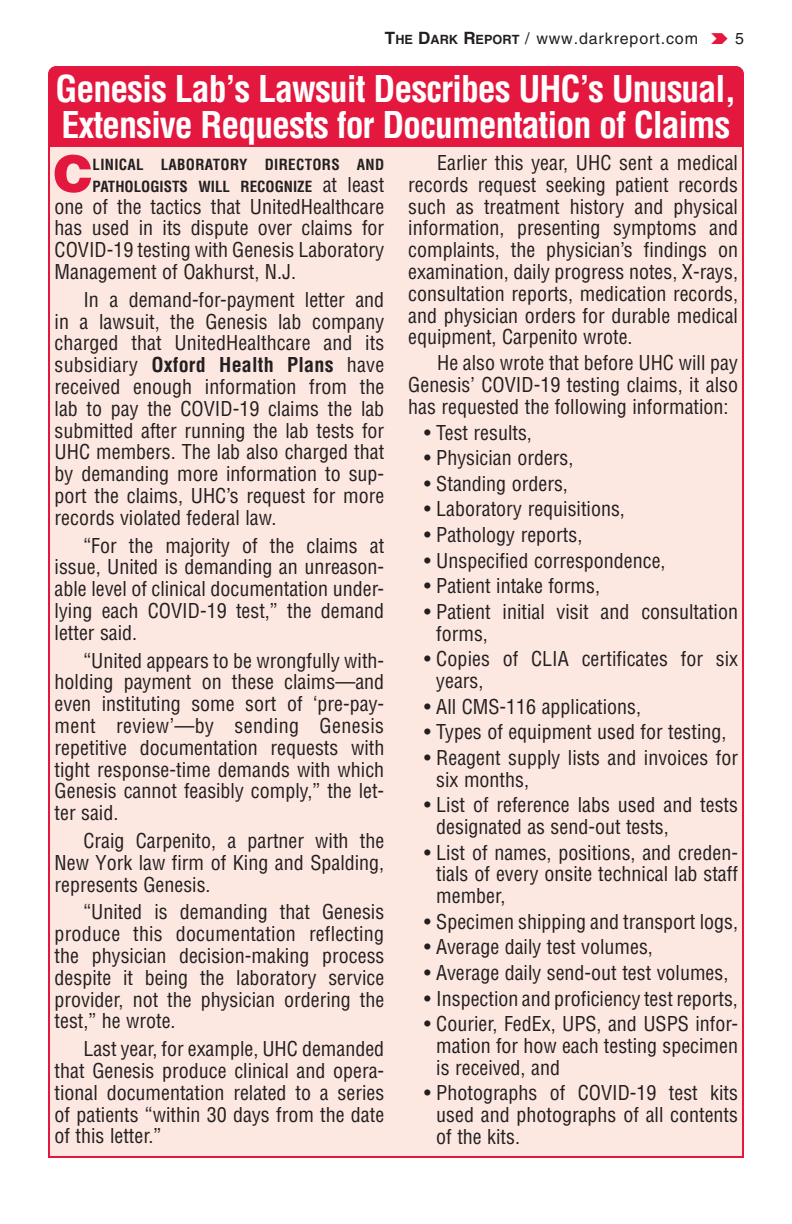
<style>
.page{position:relative;width:792px;height:1224px;background:#fff}
.page>*{position:absolute;margin:0;border:0;box-sizing:border-box;transform-origin:0 0}
.t1{font:900 50.2px "Helvetica LT Std";color:#e4183e}
.t2{font:700 condensed 36px/36px "Helvetica LT Std";letter-spacing:-.03em;color:#fff}
.par-head{font:condensed 20px/21.8px "Helvetica LT Std";color:#231f20;text-align:justify}
.t3{font:16px "Helvetica LT Std";letter-spacing:.055em;color:#231f20}
.t4{font:700 condensed 15px/21.8px "Helvetica LT Std";letter-spacing:.005em;color:#231f20}
.s1{font-weight:700;font-size:17px}
.s2{font-weight:700;font-size:12.8px}
.s3{font-weight:400;font-size:20px}
.s4{font-weight:700}
</style>
<div class="page">
<div style="left:48px;top:141px;width:696px;height:1017px;background:#fce7e1;border:2px solid #e4183e"></div>
<div style="left:48px;top:66px;width:696px;height:82px;background:#e4183e"></div>
<p class="t3" style="left:385px;top:29px;width:315px"><span class="s1">T</span><span class="s2">HE</span> <span class="s1">D</span><span class="s2">ARK</span> <span class="s1">R</span><span class="s2">EPORT</span> / www.darkreport.com</p>
<p class="t3" style="left:735px;top:29px;width:10px">5</p>
<p class="t2" style="left:56px;top:71px;width:682px">Genesis Lab’s Lawsuit Describes UHC’s Unusual,<br>Extensive Requests for Documentation of Claims</p>
<p class="t1" style="left:53px;top:141px;width:41px">C</p>
<p class="t4" style="left:93px;top:154px;width:293px">LINICAL LABORATORY DIRECTORS AND<br>PATHOLOGISTS WILL RECOGNIZE <span class="s3">at least</span></p>
<p class="par-head" style="left:55px;top:195px;width:331px">one of the tactics that UnitedHealthcare has used in its dispute over claims for COVID-19 testing with Genesis Laboratory Management of Oakhurst, N.J.</p>
<p class="par-head" style="left:55px;top:288px;width:331px;text-indent:29px">In a demand-for-payment letter and in a lawsuit, the Genesis lab company charged that UnitedHealthcare and its subsidiary <span class="s4">Oxford Health Plans</span> have received enough information from the lab to pay the COVID-19 claims the lab submitted after running the lab tests for UHC members. The lab also charged that by demanding more information to sup&shy;port the claims, UHC’s request for more records violated federal law.</p>
<p class="par-head" style="left:55px;top:534px;width:331px;text-indent:29px">“For the majority of the claims at issue, United is demanding an unreason&shy;able level of clinical documentation under&shy;lying each COVID-19 test,” the demand letter said.</p>
<p class="par-head" style="left:55px;top:649px;width:331px;text-indent:29px">“United appears to be wrongfully with&shy;holding payment on these claims—and even instituting some sort of ‘pre-pay&shy;ment review’—by sending Genesis repetitive documentation requests with tight response-time demands with which Genesis cannot feasibly comply,” the let&shy;ter said.</p>
<p class="par-head" style="left:55px;top:830px;width:331px;text-indent:29px">Craig Carpenito, a partner with the New York law firm of King and Spalding, represents Genesis.</p>
<p class="par-head" style="left:55px;top:901px;width:331px;text-indent:29px">“United is demanding that Genesis produce this documentation reflecting the physician decision-making process despite it being the laboratory service provider, not the physician ordering the test,” he wrote.</p>
<p class="par-head" style="left:55px;top:1038px;width:331px;text-indent:29px">Last year, for example, UHC demanded that Genesis produce clinical and opera&shy;tional documentation related to a series of patients “within 30 days from the date of this letter.”</p>
<p class="par-head" style="left:408px;top:152px;width:331px;text-indent:29px">Earlier this year, UHC sent a medical records request seeking patient records such as treatment history and physical information, presenting symptoms and complaints, the physician’s findings on examination, daily progress notes, X-rays, consultation reports, medication records, and physician orders for durable medical equipment, Carpenito wrote.</p>
<p class="par-head" style="left:408px;top:352px;width:331px;text-indent:29px">He also wrote that before UHC will pay Genesis’ COVID-19 testing claims, it also has requested the following information:</p>
<p class="par-head" style="left:424px;top:421px;width:109px">• Test results,</p>
<p class="par-head" style="left:424px;top:447px;width:151px">• Physician orders,</p>
<p class="par-head" style="left:424px;top:472px;width:145px">• Standing orders,</p>
<p class="par-head" style="left:424px;top:498px;width:202px">• Laboratory requisitions,</p>
<p class="par-head" style="left:424px;top:524px;width:160px">• Pathology reports,</p>
<p class="par-head" style="left:424px;top:549px;width:243px">• Unspecified correspondence,</p>
<p class="par-head" style="left:424px;top:575px;width:177px">• Patient intake forms,</p>
<p class="par-head" style="left:436px;top:600px;width:303px;text-indent:-12px">• Patient initial visit and consultation forms,</p>
<p class="par-head" style="left:436px;top:648px;width:303px;text-indent:-12px">• Copies of CLIA certificates for six years,</p>
<p class="par-head" style="left:424px;top:695px;width:218px">• All CMS-116 applications,</p>
<p class="par-head" style="left:424px;top:721px;width:304px">• Types of equipment used for testing,</p>
<p class="par-head" style="left:436px;top:746px;width:303px;text-indent:-12px">• Reagent supply lists and invoices for six months,</p>
<p class="par-head" style="left:436px;top:794px;width:303px;text-indent:-12px">• List of reference labs used and tests designated as send-out tests,</p>
<p class="par-head" style="left:436px;top:841px;width:303px;text-indent:-12px">• List of names, positions, and creden&shy;tials of every onsite technical lab staff member,</p>
<p class="par-head" style="left:424px;top:910px;width:315px">• Specimen shipping and transport logs,</p>
<p class="par-head" style="left:424px;top:936px;width:230px">• Average daily test volumes,</p>
<p class="par-head" style="left:424px;top:962px;width:306px">• Average daily send-out test volumes,</p>
<p class="par-head" style="left:424px;top:987px;width:315px">• Inspection and proficiency test reports,</p>
<p class="par-head" style="left:436px;top:1013px;width:303px;text-indent:-12px">• Courier, FedEx, UPS, and USPS infor&shy;mation for how each testing specimen is received, and</p>
<p class="par-head" style="left:436px;top:1082px;width:303px;text-indent:-12px">• Photographs of COVID-19 test kits used and photographs of all contents of the kits.</p>
</div>
